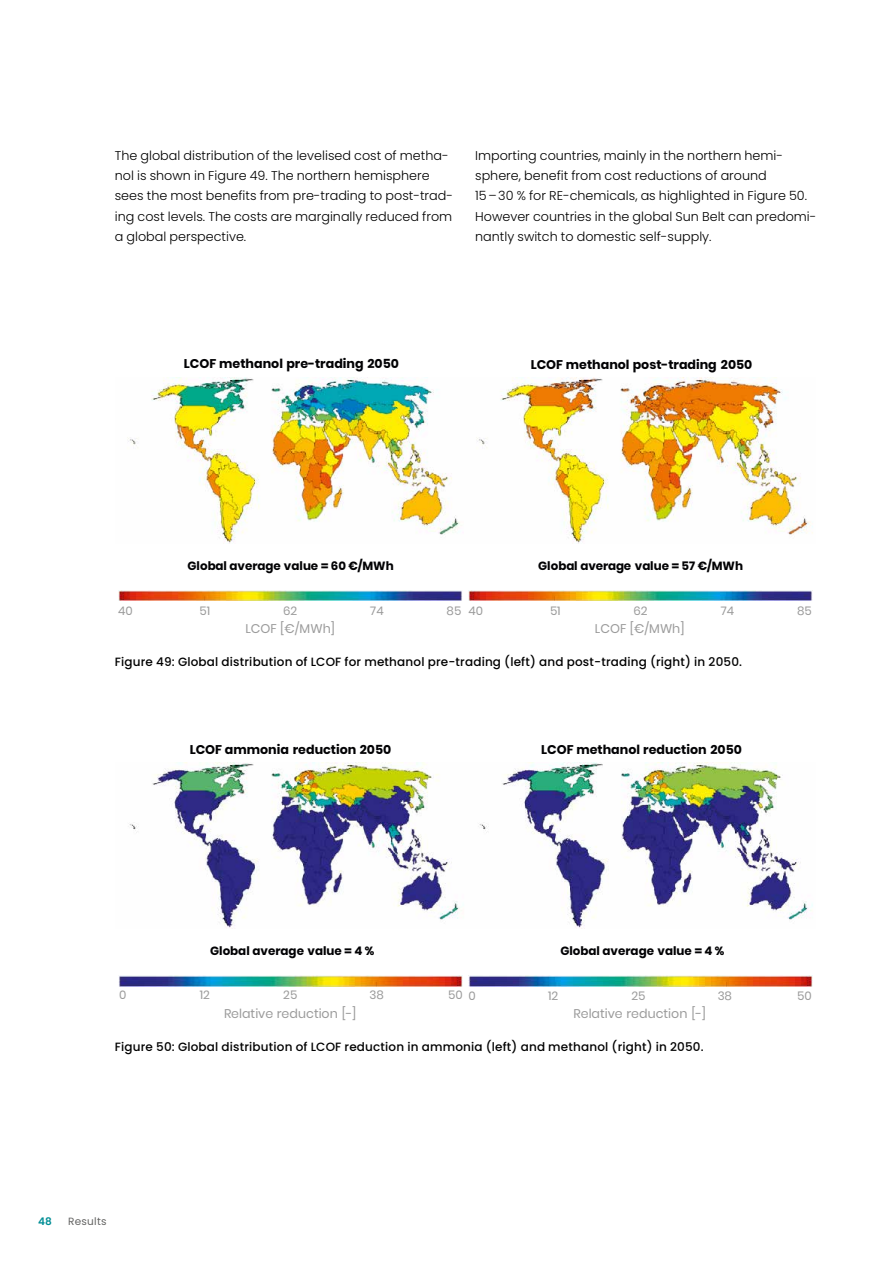
<style>
.page{position:relative;width:893px;height:1263px;background:#fff}
.page>*{position:absolute;margin:0;border:0;box-sizing:border-box;transform-origin:0 0}
.t1{font:300 12.75px/20.2px "Poppins";color:#000}
.t2{font:700 12.6px "Poppins";color:#020204}
.t3{font:12.6px "Poppins";color:#9b9b9b}
.t4{font:500 12px "Poppins";letter-spacing:.015em;color:#000}
.t5{font:700 11.85px "Poppins";color:#020204}
.t6{font:11.85px "Poppins";letter-spacing:-.01em;color:#9b9b9b}
.t7{font:10.5px "Poppins";letter-spacing:.025em;color:#636362}
.t8{font:600 10.5px "Poppins";color:#008e95}
</style>
<div class="page">
<img style="left:119px;top:590px;width:343px;height:11px">
<img style="left:468px;top:590px;width:345px;height:11px">
<img style="left:127px;top:377px;width:686px;height:167px">
<img style="left:119px;top:975px;width:344px;height:11px">
<img style="left:468px;top:975px;width:345px;height:11px">
<img style="left:129px;top:762px;width:684px;height:167px">
<p class="t1" style="left:115px;top:145px;width:340px">The global distribution of the levelised cost of metha&shy;nol is shown in Figure 49. The northern hemisphere sees the most benefits from pre-trading to post-trad&shy;ing cost levels. The costs are marginally reduced from a global perspective.</p>
<p class="t1" style="left:475px;top:145px;width:341px">Importing countries, mainly in the northern hemi&shy;sphere, benefit from cost reductions of around<br>15–30 % for RE-chemicals, as highlighted in Figure 50.<br>However countries in the global Sun Belt can predomi&shy;nantly switch to domestic self-supply.</p>
<p class="t2" style="left:184px;top:357px;width:217px">LCOF methanol pre-trading 2050</p>
<p class="t2" style="left:531px;top:357px;width:223px">LCOF methanol post-trading 2050</p>
<p class="t5" style="left:187px;top:559px;width:208px">Global average value = 60 €/MWh</p>
<p class="t5" style="left:538px;top:559px;width:206px">Global average value = 57 €/MWh</p>
<p class="t6" style="left:118px;top:603px;width:16px">40</p>
<p class="t6" style="left:200px;top:603px;width:12px">51</p>
<p class="t6" style="left:283px;top:603px;width:15px">62</p>
<p class="t6" style="left:370px;top:603px;width:15px">74</p>
<p class="t6" style="left:447px;top:603px;width:16px">85</p>
<p class="t6" style="left:469px;top:603px;width:16px">40</p>
<p class="t6" style="left:550px;top:603px;width:12px">51</p>
<p class="t6" style="left:634px;top:603px;width:15px">62</p>
<p class="t6" style="left:721px;top:603px;width:15px">74</p>
<p class="t6" style="left:797px;top:603px;width:16px">85</p>
<p class="t3" style="left:245px;top:621px;width:91px">LCOF [€/MWh]</p>
<p class="t3" style="left:595px;top:621px;width:91px">LCOF [€/MWh]</p>
<p class="t4" style="left:115px;top:655px;width:629px">Figure 49: Global distribution of LCOF for methanol pre-trading (left) and post-trading (right) in 2050.</p>
<p class="t2" style="left:190px;top:742px;width:203px">LCOF ammonia reduction 2050</p>
<p class="t2" style="left:541px;top:742px;width:202px">LCOF methanol reduction 2050</p>
<p class="t5" style="left:210px;top:944px;width:166px">Global average value = 4 %</p>
<p class="t5" style="left:560px;top:944px;width:166px">Global average value = 4 %</p>
<p class="t6" style="left:119px;top:988px;width:9px">0</p>
<p class="t6" style="left:200px;top:988px;width:11px">12</p>
<p class="t6" style="left:283px;top:988px;width:16px">25</p>
<p class="t6" style="left:370px;top:988px;width:16px">38</p>
<p class="t6" style="left:448px;top:988px;width:16px">50</p>
<p class="t6" style="left:469px;top:988px;width:9px">0</p>
<p class="t6" style="left:548px;top:988px;width:11px">12</p>
<p class="t6" style="left:631px;top:988px;width:16px">25</p>
<p class="t6" style="left:718px;top:988px;width:16px">38</p>
<p class="t6" style="left:797px;top:988px;width:16px">50</p>
<p class="t3" style="left:224px;top:1006px;width:134px">Relative reduction [-]</p>
<p class="t3" style="left:574px;top:1006px;width:134px">Relative reduction [-]</p>
<p class="t4" style="left:115px;top:1040px;width:590px">Figure 50: Global distribution of LCOF reduction in ammonia (left) and methanol (right) in 2050.</p>
<p class="t8" style="left:38px;top:1215px;width:15px">48</p>
<p class="t7" style="left:68px;top:1215px;width:40px">Results</p>
</div>
